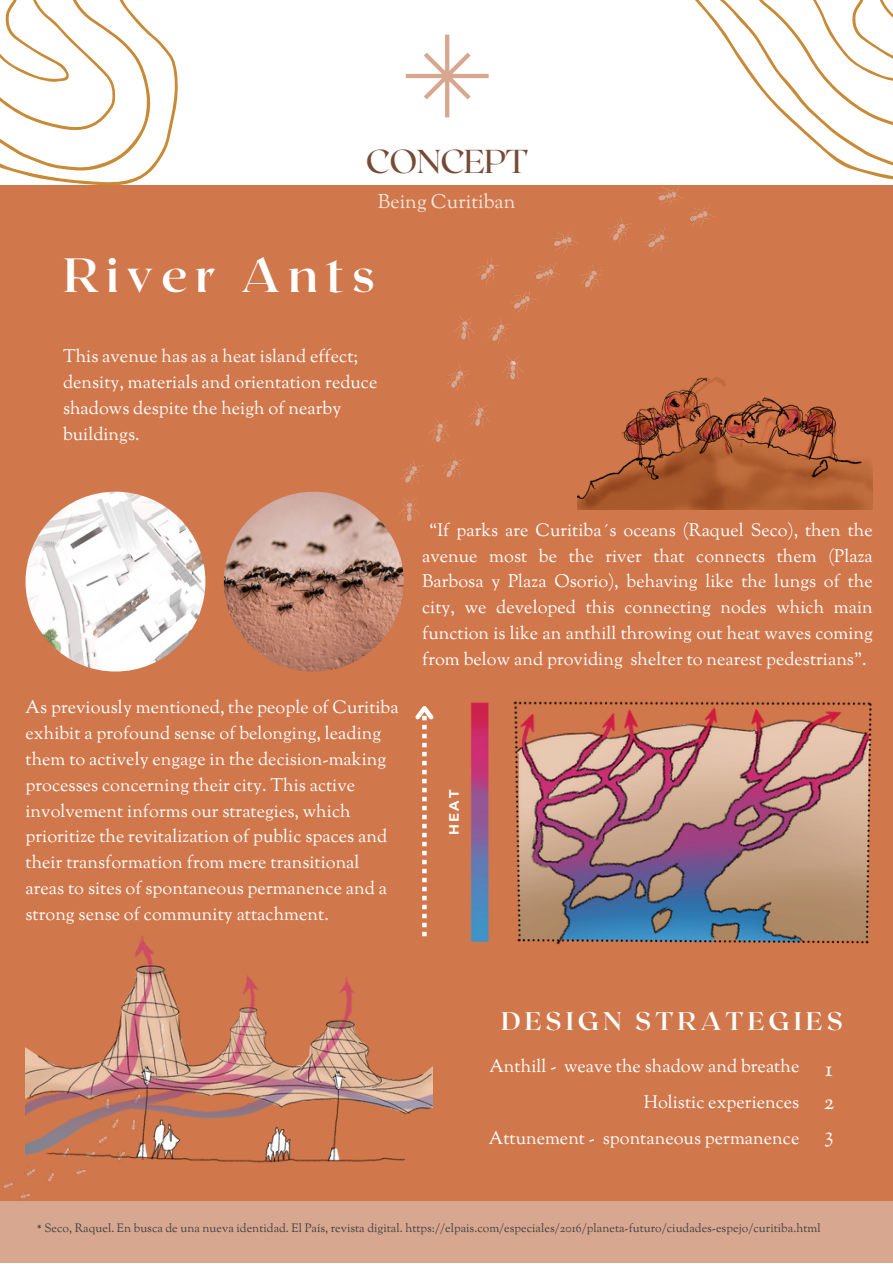
<style>
.page{position:relative;width:893px;height:1264px;background:#fff}
.page>*{position:absolute;margin:0;border:0;box-sizing:border-box;transform-origin:0 0}
.t1{font:700 48px "Roxborough CF";letter-spacing:.16em;color:#fff}
.t2{font:33px "Roxborough CF";letter-spacing:-.02em;color:#764b36}
.t3{font:700 25.5px "Roxborough CF";letter-spacing:.16em;color:#fff}
.t4{font:22.5px "Sorts Mill Goudy";color:#fff}
.t5{font:19.8px "Sorts Mill Goudy";color:#efe7dd}
.t6{font:18px/25.8px "Sorts Mill Goudy";color:#fff}
.t7{font:700 13.5px "Montserrat";color:#fff}
.t8{font:12px "Sorts Mill Goudy";color:#444343}
</style>
<div class="page">
<div style="left:0;top:186px;width:892px;height:1025px;background:#d1774c"></div>
<div style="left:0;top:1201px;width:892px;height:61px;background:#d8a790"></div>
<svg style="left:405px;top:35px;width:83px;height:82px"></svg>
<svg style="left:668px;top:0;width:224px;height:186px"></svg>
<svg style="left:0;top:0;width:178px;height:186px"></svg>
<img style="left:399px;top:186px;width:315px;height:335px">
<img style="left:3px;top:1047px;width:27px;height:154px">
<img style="left:26px;top:936px;width:406px;height:250px">
<img style="left:578px;top:301px;width:294px;height:208px">
<img style="left:470px;top:701px;width:402px;height:244px">
<svg style="left:415px;top:706px;width:19px;height:230px"></svg>
<img style="left:26px;top:491px;width:179px;height:180px;border-radius:50%">
<img style="left:224px;top:491px;width:180px;height:180px;border-radius:50%">
<p class="t2" style="left:366px;top:140px;width:164px">CONCEPT</p>
<p class="t5" style="left:378px;top:188px;width:139px">Being Curitiban</p>
<p class="t1" style="left:63px;top:244px;width:313px">River Ants</p>
<p class="t6" style="left:63px;top:345px;width:316px">This avenue has as a heat island effect; density, materials and orientation reduce shadows despite the heigh of nearby buildings.</p>
<p class="t6" style="left:26px;top:696px;width:374px">As previously mentioned, the people of Curitiba exhibit a profound sense of belonging, leading them to actively engage in the decision-making processes concerning their city. This active involvement informs our strategies, which prioritize the revitalization of public spaces and their transformation from mere transitional areas to sites of spontaneous permanence and a strong sense of community attachment.</p>
<p class="t6" style="left:422px;top:518px;width:452px;text-align:center">“If parks are Curitiba´s oceans (Raquel Seco), then the avenue most be the river that connects them (Plaza Barbosa y Plaza Osorio), behaving like the lungs of the city, we developed this connecting nodes which main function is like an anthill throwing out heat waves coming from below and providing shelter to nearest pedestrians”.</p>
<p class="t7" style="left:446px;top:835px;width:47px;rotate:-90deg">HEAT</p>
<p class="t3" style="left:501px;top:1004px;width:343px">DESIGN STRATEGIES</p>
<p class="t6" style="left:489px;top:1054px;width:311px">Anthill - weave the shadow and breathe</p>
<p class="t6" style="left:643px;top:1090px;width:157px">Holistic experiences</p>
<p class="t6" style="left:488px;top:1126px;width:312px">Attunement - spontaneous permanence</p>
<p class="t4" style="left:825px;top:1054px;width:9px">1</p>
<p class="t4" style="left:823px;top:1087px;width:12px">2</p>
<p class="t4" style="left:824px;top:1119px;width:11px">3</p>
<p class="t8" style="left:37px;top:1220px;width:785px">* Seco, Raquel. En busca de una nueva identidad. El País, revista digital. https://elpais.com/especiales/2016/planeta-futuro/ciudades-espejo/curitiba.html</p>
</div>
